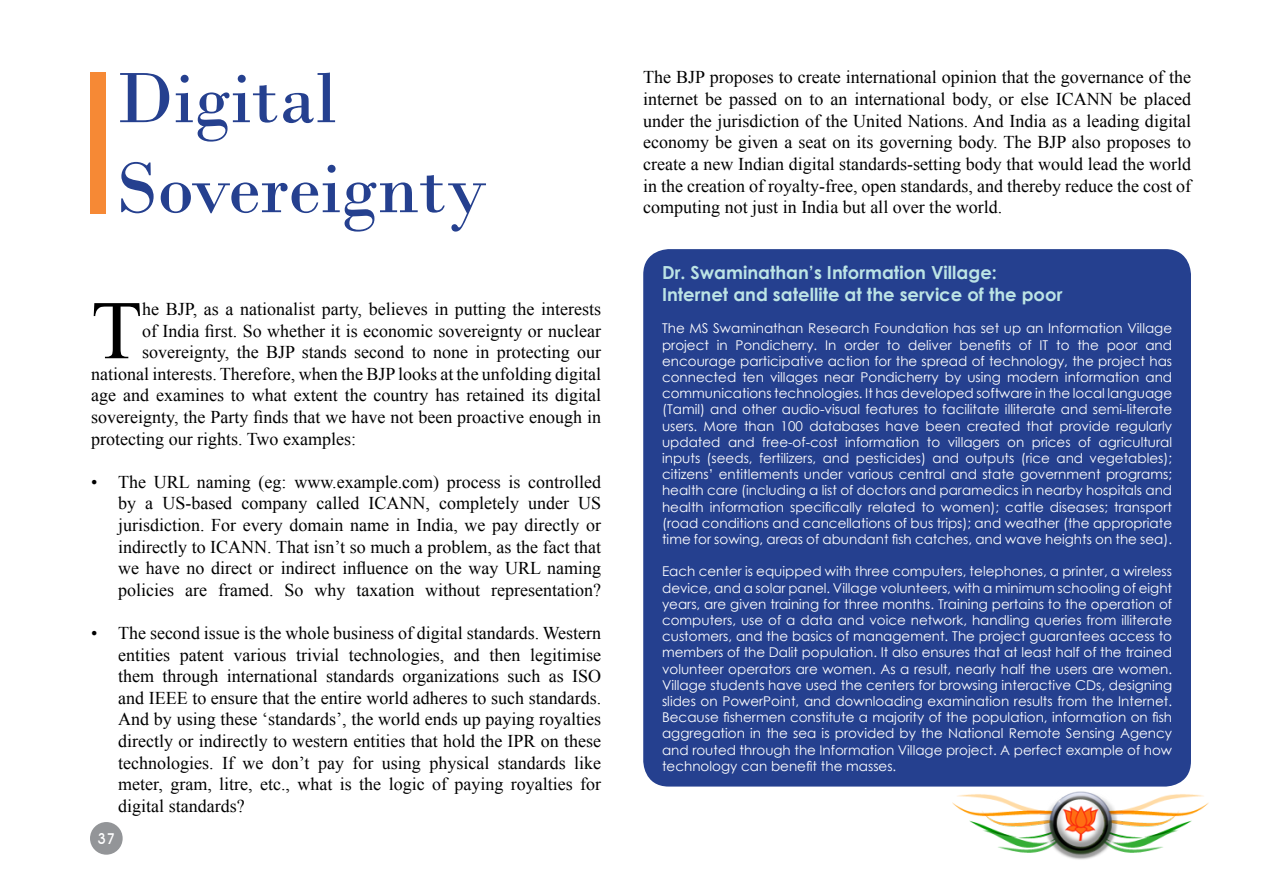
<style>
.page{position:relative;width:1263px;height:893px;background:#fff}
.page>*{position:absolute;margin:0;border:0;box-sizing:border-box;transform-origin:0 0}
.t1{font:83.25px "Times New Roman";color:#000}
.t2{font:75px/90px "Bodoni";color:#25408f}
.t3{font:18px/21.6px "Times New Roman";color:#000;text-align:justify}
.t4{font:700 18px/21.6px "Century Gothic";color:#bce4e5}
.t5{font:500 15px "Avant Garde IT Cby BT";color:#fff}
.t6{font:13.5px/16.2px "Century Gothic";color:#fff;text-align:justify}
</style>
<div class="page">
<img style="left:953px;top:782px;width:256px;height:78px">
<div style="left:90px;top:822px;width:33px;height:33px;background:#939598;border-radius:50%"></div>
<div style="left:90px;top:72px;width:15px;height:141px;background:#f68935"></div>
<div style="left:643px;top:249px;width:548px;height:538px;background:#25408f;border-radius:26px"></div>
<h2 class="t2" style="left:117px;top:53px;width:372px">Digital<br>Sovereignty</h2>
<h1 class="t1" style="left:91px;top:274px;width:52px">T</h1>
<h3 class="t3" style="left:142px;top:298px;width:461px">he BJP, as a nationalist party, believes in putting the interests</h3>
<h3 class="t3" style="left:142px;top:320px;width:461px">of India first. So whether it is economic sovereignty or nuclear</h3>
<h3 class="t3" style="left:142px;top:341px;width:461px">sovereignty, the BJP stands second to none in protecting our</h3>
<h3 class="t3" style="left:91px;top:363px;width:512px">national interests. Therefore, when the BJP looks at the unfolding digital</h3>
<h3 class="t3" style="left:91px;top:384px;width:511px">age and examines to what extent the country has retained its digital</h3>
<h3 class="t3" style="left:91px;top:406px;width:511px">sovereignty, the Party finds that we have not been proactive enough in</h3>
<h3 class="t3" style="left:91px;top:428px;width:266px">protecting our rights. Two examples:</h3>
<p class="t3" style="left:118px;top:471px;width:485px;text-indent:-27px">• The URL naming (eg: www.example.com) process is controlled by a US-based company called ICANN, completely under US jurisdiction. For every domain name in India, we pay directly or indirectly to ICANN. That isn’t so much a problem, as the fact that we have no direct or indirect influence on the way URL naming policies are framed. So why taxation without representation?</p>
<p class="t3" style="left:118px;top:622px;width:485px;text-indent:-27px">• The second issue is the whole business of digital standards. Western entities patent various trivial technologies, and then legitimise them through international standards organizations such as ISO and IEEE to ensure that the entire world adheres to such standards.<br>And by using these ‘standards’, the world ends up paying royalties directly or indirectly to western entities that hold the IPR on these technologies. If we don’t pay for using physical standards like meter, gram, litre, etc., what is the logic of paying royalties for digital standards?</p>
<p class="t5" style="left:98px;top:829px;width:19px">37</p>
<p class="t3" style="left:643px;top:66px;width:549px">The BJP proposes to create international opinion that the governance of the internet be passed on to an international body, or else ICANN be placed under the jurisdiction of the United Nations. And India as a leading digital economy be given a seat on its governing body. The BJP also proposes to create a new Indian digital standards-setting body that would lead the world in the creation of royalty-free, open standards, and thereby reduce the cost of computing not just in India but all over the world.</p>
<h3 class="t4" style="left:662px;top:261px;width:402px">Dr. Swaminathan’s Information Village:<br>Internet and satellite at the service of the poor</h3>
<p class="t6" style="left:662px;top:320px;width:512px">The MS Swaminathan Research Foundation has set up an Information Village project in Pondicherry. In order to deliver benefits of IT to the poor and encourage participative action for the spread of technology, the project has connected ten villages near Pondicherry by using modern information and communications technologies. It has developed software in the local language (Tamil) and other audio-visual features to facilitate illiterate and semi-literate users. More than 100 databases have been created that provide regularly updated and free-of-cost information to villagers on prices of agricultural inputs (seeds, fertilizers, and pesticides) and outputs (rice and vegetables); citizens’ entitlements under various central and state government programs; health care (including a list of doctors and paramedics in nearby hospitals and health information specifically related to women); cattle diseases; transport (road conditions and cancellations of bus trips); and weather (the appropriate time for sowing, areas of abundant fish catches, and wave heights on the sea).</p>
<p class="t6" style="left:662px;top:563px;width:512px">Each center is equipped with three computers, telephones, a printer, a wireless device, and a solar panel. Village volunteers, with a minimum schooling of eight years, are given training for three months. Training pertains to the operation of computers, use of a data and voice network, handling queries from illiterate customers, and the basics of management. The project guarantees access to members of the Dalit population. It also ensures that at least half of the trained volunteer operators are women. As a result, nearly half the users are women.<br>Village students have used the centers for browsing interactive CDs, designing slides on PowerPoint, and downloading examination results from the Internet.<br>Because fishermen constitute a majority of the population, information on fish aggregation in the sea is provided by the National Remote Sensing Agency and routed through the Information Village project. A perfect example of how technology can benefit the masses.</p>
</div>
